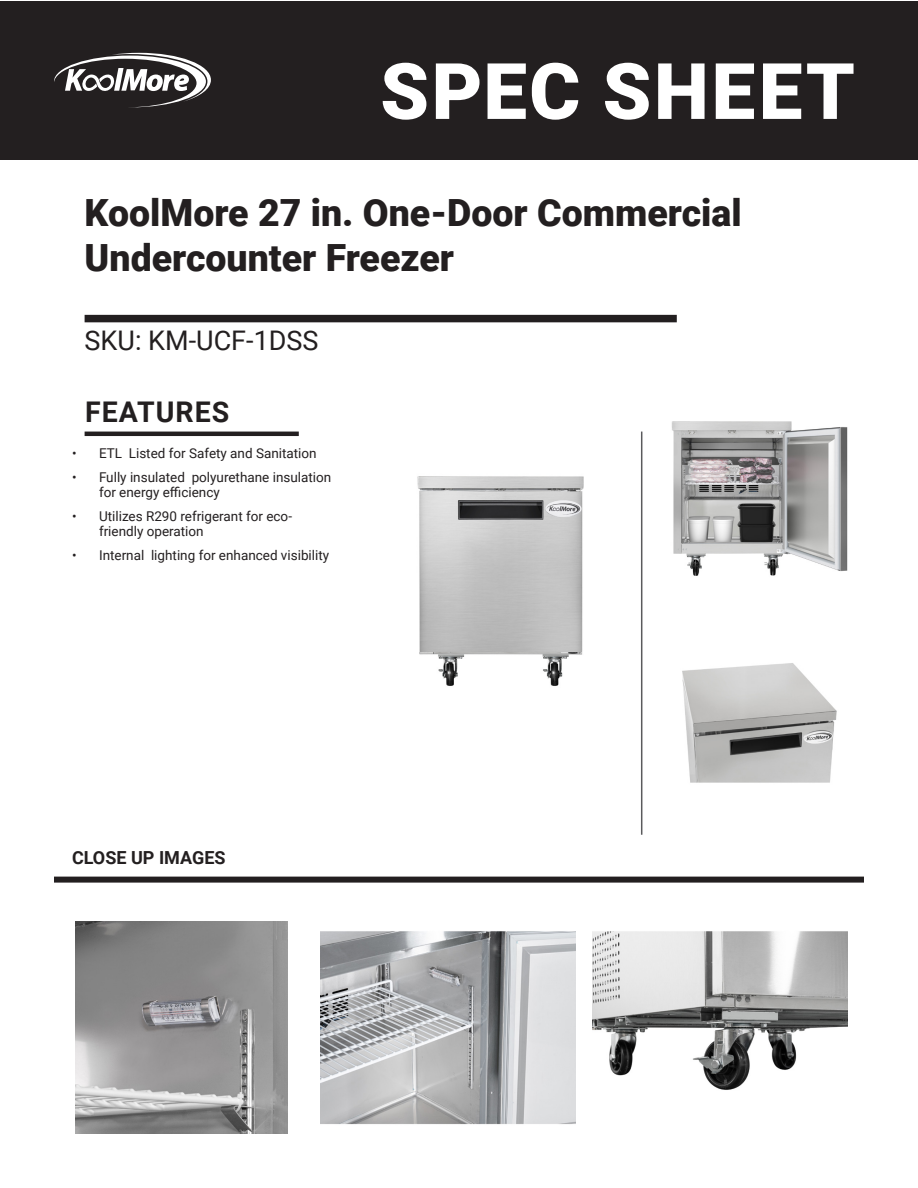
<style>
.page{position:relative;width:918px;height:1188px;background:#fff}
.page>*{position:absolute;margin:0;border:0;box-sizing:border-box;transform-origin:0 0}
.t1{font:900 78px "Roboto";letter-spacing:.035em;color:#fff}
.t2{font:900 37.5px/45px "Roboto";color:#231f20}
.t3{font:700 28.5px "Roboto";letter-spacing:.035em;color:#231f20}
.t4{font:27px "Roboto";color:#231f20}
.t5{font:700 18px "Roboto";color:#231f20}
.t6{font:13.5px/15px "Roboto";color:#231f20}
</style>
<div class="page">
<div style="left:1px;top:1px;width:917px;height:158px;background:#231f20"></div>
<svg style="left:54px;top:53px;width:157px;height:54px"></svg>
<div style="left:85px;top:315px;width:592px;height:7px;background:#231f20"></div>
<hr style="left:85px;top:432px;width:214px;height:4px;background:#231f20">
<hr style="left:641px;top:432px;width:1px;height:403px;background:#5a5a5d">
<div style="left:54px;top:877px;width:810px;height:6px;background:#231f20"></div>
<img style="left:417px;top:476px;width:167px;height:210px">
<img style="left:671px;top:421px;width:177px;height:155px">
<img style="left:682px;top:663px;width:155px;height:120px">
<img style="left:75px;top:921px;width:213px;height:213px">
<img style="left:593px;top:931px;width:255px;height:159px">
<img style="left:321px;top:931px;width:255px;height:194px">
<p class="t1" style="left:380px;top:37px;width:476px">SPEC SHEET</p>
<p class="t2" style="left:85px;top:189px;width:659px">KoolMore 27 in. One-Door Commercial<br>Undercounter Freezer</p>
<p class="t4" style="left:85px;top:321px;width:235px">SKU: KM-UCF-1DSS</p>
<p class="t3" style="left:85px;top:392px;width:146px">FEATURES</p>
<p class="t6" style="left:72px;top:446px;width:246px">• ETL Listed for Safety and Sanitation</p>
<p class="t6" style="left:99px;top:470px;width:234px;text-indent:-27px">• Fully insulated polyurethane insulation for energy efficiency</p>
<p class="t6" style="left:99px;top:509px;width:195px;text-indent:-27px">• Utilizes R290 refrigerant for eco&shy;friendly operation</p>
<p class="t6" style="left:72px;top:548px;width:259px">• Internal lighting for enhanced visibility</p>
<p class="t5" style="left:72px;top:845px;width:155px">CLOSE UP IMAGES</p>
</div>
